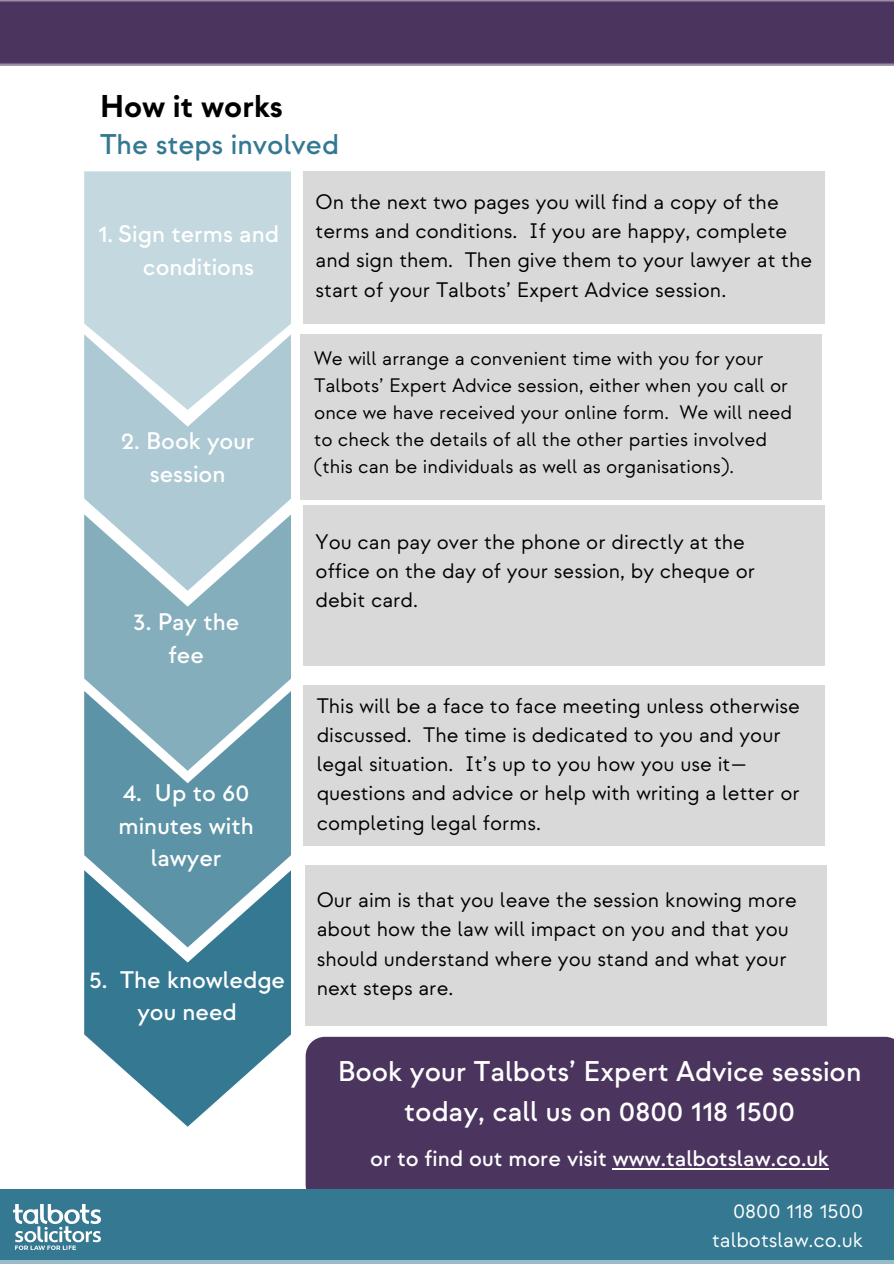
<style>
.page{position:relative;width:894px;height:1264px;background:#fff}
.page>*{position:absolute;margin:0;border:0;box-sizing:border-box;transform-origin:0 0}
.t1{font:700 31.5px "Strawford";color:#000}
.t2{font:500 28.5px/39.8px "Strawford";color:#fff;text-align:center}
.t3{font:500 28.5px "Strawford";color:#347891}
.t4{font:500 24px/32.7px "Strawford";color:#fff;text-align:center}
.t5{font:500 22.5px "Strawford";color:#fff}
.t6{font:21px/29.2px "Strawford";color:#000}
.t7{font:21px/29.2px "Strawford";color:#fff;text-align:right}
.t8{font:19.5px/27px "Strawford";color:#000}
</style>
<div class="page">
<div style="left:0;top:0;width:893px;height:65px;background:#4b345e"></div>
<div style="left:305px;top:1036px;width:588px;height:153px;background:#4b345e"></div>
<div style="left:0;top:1189px;width:893px;height:74px;background:#347891"></div>
<img style="left:14px;top:1203px;width:86px;height:45px">
<div style="left:84px;top:171px;width:207px;height:163px;background:#c4d8df"></div>
<svg style="left:84px;top:334px;width:207px;height:180px;background:#b8d0d9"></svg>
<svg style="left:84px;top:514px;width:207px;height:177px;background:#97bac7"></svg>
<svg style="left:84px;top:691px;width:207px;height:179px;background:#70a0b2"></svg>
<svg style="left:84px;top:870px;width:207px;height:256px;fill:#347891"></svg>
<div style="left:303px;top:171px;width:521px;height:152px;background:#d9d9d9"></div>
<div style="left:301px;top:334px;width:520px;height:166px;background:#d9d9d9"></div>
<div style="left:303px;top:505px;width:521px;height:161px;background:#d9d9d9"></div>
<div style="left:303px;top:685px;width:521px;height:160px;background:#d9d9d9"></div>
<div style="left:305px;top:865px;width:521px;height:160px;background:#d9d9d9"></div>
<hr style="left:612px;top:1167px;width:216px;height:2px;background:#fff">
<h1 class="t1" style="left:100px;top:88px;width:184px">How it works</h1>
<h2 class="t3" style="left:100px;top:129px;width:240px">The steps involved</h2>
<p class="t4" style="left:143px;top:219px;width:137px;text-align:left;text-indent:-45px">1. Sign terms and conditions</p>
<p class="t4" style="left:121px;top:426px;width:135px">2. Book your session</p>
<p class="t4" style="left:133px;top:606px;width:108px">3. Pay the fee</p>
<p class="t4" style="left:118px;top:777px;width:137px">4. Up to 60 minutes with lawyer</p>
<p class="t4" style="left:89px;top:964px;width:197px">5. The knowledge you need</p>
<p class="t6" style="left:315px;top:188px;width:498px">On the next two pages you will find a copy of the terms and conditions. If you are happy, complete and sign them. Then give them to your lawyer at the start of your Talbots’ Expert Advice session.</p>
<p class="t8" style="left:314px;top:345px;width:479px">We will arrange a convenient time with you for your Talbots’ Expert Advice session, either when you call or once we have received your online form. We will need to check the details of all the other parties involved (this can be individuals as well as organisations).</p>
<p class="t6" style="left:315px;top:528px;width:441px">You can pay over the phone or directly at the office on the day of your session, by cheque or debit card.</p>
<p class="t6" style="left:316px;top:691px;width:484px">This will be a face to face meeting unless otherwise discussed. The time is dedicated to you and your legal situation. It’s up to you how you use it— questions and advice or help with writing a letter or completing legal forms.</p>
<p class="t6" style="left:316px;top:886px;width:482px">Our aim is that you leave the session knowing more about how the law will impact on you and that you should understand where you stand and what your next steps are.</p>
<h2 class="t2" style="left:337px;top:1052px;width:525px">Book your Talbots’ Expert Advice session today, call us on 0800 118 1500</h2>
<p class="t5" style="left:370px;top:1146px;width:460px">or to find out more visit www.talbotslaw.co.uk</p>
<p class="t7" style="left:711px;top:1196px;width:153px">0800 118 1500 talbotslaw.co.uk</p>
</div>
